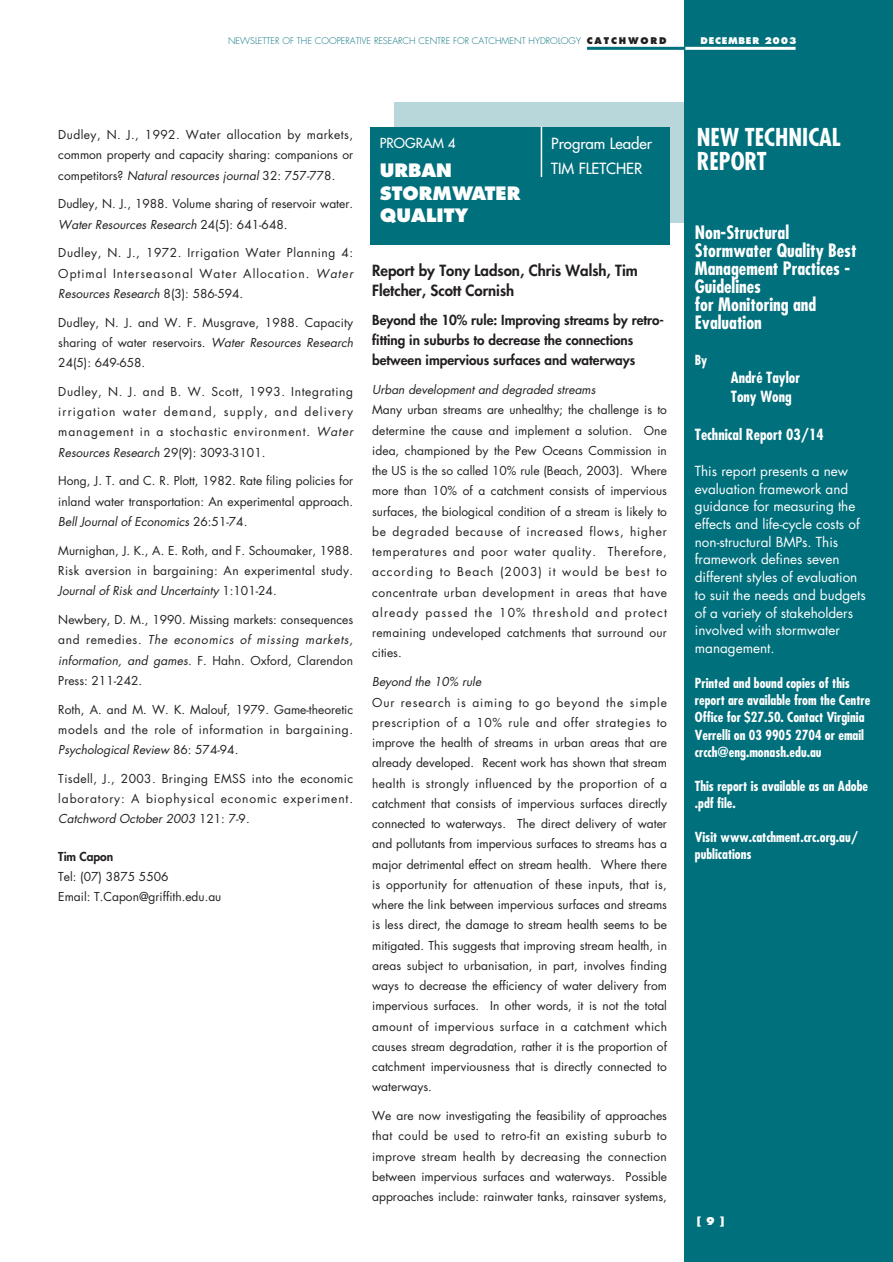
<style>
.page{position:relative;width:893px;height:1262px;background:#fff}
.page>*{position:absolute;margin:0;border:0;box-sizing:border-box;transform-origin:0 0}
.t1{font:700 condensed 24px/24px "Futura";color:#fff}
.t2{font:700 condensed 18px/18px "Futura";color:#fff}
.t3{font:800 18px/22.5px "Futura";color:#fff}
.t4{font:800 15px/20.2px "Futura";color:#231f20}
.t5{font:700 condensed 15px/19px "Futura";color:#fff}
.t6{font:15px/25.5px "Futura";color:#fff}
.t7{font:13.5px/17.7px "Futura";color:#fff}
.t8{font:700 condensed 13.5px/17.1px "Futura";color:#fff}
.t9{font:800 13.5px/20.2px "Futura";color:#231f20}
.t10{font:13.5px "Futura";color:#fff}
.t11{font:12px/20.2px "Futura";letter-spacing:.005em;color:#231f20;text-align:justify}
.t12{font:italic 12px "Futura";color:#231f20}
.t13{font:800 12px "Futura";letter-spacing:-.005em;color:#231f20}
.t14{font:800 10.5px "Futura";color:#fff}
.t15{font:300 9px "Futura";color:#00707c}
.t16{font:800 9px "Futura";letter-spacing:.085em;color:#fff}
.s1{font-weight:800;color:#231f20}
.s2{font-style:italic}
</style>
<div class="page">
<div style="left:395px;top:102px;width:303px;height:121px;background:#b8d7db"></div>
<div style="left:684px;top:0;width:208px;height:1261px;background:#00707c"></div>
<hr style="left:684px;top:47px;width:111px;height:3px;background:#fff">
<hr style="left:587px;top:47px;width:98px;height:3px;background:#00707c">
<div style="left:370px;top:127px;width:299px;height:117px;background:#00707c"></div>
<hr style="left:540px;top:127px;width:2px;height:50px;background:#fff">
<p class="t15" style="left:228px;top:36px;width:440px">NEWSLETTER OF THE COOPERATIVE RESEARCH CENTRE FOR CATCHMENT HYDROLOGY <span class="s1">C A T C H W O R D</span></p>
<p class="t16" style="left:700px;top:36px;width:98px">DECEMBER 2003</p>
<p class="t11" style="left:58px;top:125px;width:296px">Dudley, N. J., 1992. Water allocation by markets, common property and capacity sharing: companions or competitors? <span class="s2">Natural resources journal</span> 32: 757-778.</p>
<p class="t11" style="left:58px;top:195px;width:296px">Dudley, N. J., 1988. Volume sharing of reservoir water.<br><span class="s2">Water Resources Research</span> 24(5): 641-648.</p>
<p class="t11" style="left:58px;top:244px;width:296px">Dudley, N. J., 1972. Irrigation Water Planning 4:<br>Optimal Interseasonal Water Allocation. <span class="s2">Water Resources Research</span> 8(3): 586-594.</p>
<p class="t11" style="left:58px;top:313px;width:296px">Dudley, N. J. and W. F. Musgrave, 1988. Capacity sharing of water reservoirs. <span class="s2">Water Resources Research </span>24(5): 649-658.</p>
<p class="t11" style="left:58px;top:382px;width:296px">Dudley, N. J. and B. W. Scott, 1993. Integrating irrigation water demand, supply, and delivery management in a stochastic environment. <span class="s2">Water Resources Research</span> 29(9): 3093-3101.</p>
<p class="t11" style="left:58px;top:472px;width:296px">Hong, J. T. and C. R. Plott, 1982. Rate filing policies for inland water transportation: An experimental approach.<br><span class="s2">Bell Journal of Economics</span> 26:51-74.</p>
<p class="t11" style="left:58px;top:541px;width:296px">Murnighan, J. K., A. E. Roth, and F. Schoumaker, 1988.<br>Risk aversion in bargaining: An experimental study.<br><span class="s2">Journal of Risk and Uncertainty</span> 1:101-24.</p>
<p class="t11" style="left:58px;top:610px;width:296px">Newbery, D. M., 1990. Missing markets: consequences and remedies. <span class="s2">The economics of missing markets, information, and games.</span> F. Hahn. Oxford, Clarendon Press: 211-242.</p>
<p class="t11" style="left:58px;top:700px;width:296px">Roth, A. and M. W. K. Malouf, 1979. Game-theoretic models and the role of information in bargaining.<br><span class="s2">Psychological Review</span> 86: 574-94.</p>
<p class="t11" style="left:58px;top:769px;width:296px">Tisdell, J., 2003. Bringing EMSS into the economic laboratory: A biophysical economic experiment.<br><span class="s2">Catchword October 2003</span> 121: 7-9.</p>
<p class="t13" style="left:58px;top:850px;width:56px">Tim Capon</p>
<p class="t11" style="left:58px;top:867px;width:165px">Tel: (07) 3875 5506<br>Email: T.Capon@griffith.edu.au</p>
<p class="t6" style="left:551px;top:132px;width:102px">Program Leader<br>TIM FLETCHER</p>
<h1 class="t1" style="left:696px;top:128px;width:145px">NEW TECHNICAL<br>REPORT</h1>
<p class="t10" style="left:380px;top:137px;width:77px">PROGRAM 4</p>
<h2 class="t3" style="left:380px;top:160px;width:142px">URBAN<br>STORMWATER<br>QUALITY</h2>
<h2 class="t2" style="left:694px;top:224px;width:163px">Non-Structural<br>Stormwater Quality Best<br>Management Practices -<br>Guidelines<br>for Monitoring and<br>Evaluation</h2>
<p class="t8" style="left:694px;top:352px;width:14px">By</p>
<p class="t5" style="left:730px;top:369px;width:71px">André Taylor<br>Tony Wong</p>
<p class="t5" style="left:694px;top:426px;width:130px">Technical Report 03/14</p>
<p class="t7" style="left:694px;top:463px;width:173px">This report presents a new evaluation framework and guidance for measuring the effects and life-cycle costs of non-structural BMPs. This framework defines seven different styles of evaluation to suit the needs and budgets of a variety of stakeholders involved with stormwater management.</p>
<p class="t8" style="left:694px;top:676px;width:177px">Printed and bound copies of this report are available from the Centre<br>Office for $27.50. Contact Virginia<br>Verrelli on 03 9905 2704 or email crcch@eng.monash.edu.au</p>
<p class="t8" style="left:694px;top:778px;width:175px">This report is available as an Adobe .pdf file.</p>
<p class="t8" style="left:694px;top:830px;width:165px">Visit www.catchment.crc.org.au/ publications</p>
<p class="t4" style="left:372px;top:261px;width:267px">Report by Tony Ladson, Chris Walsh, Tim<br>Fletcher, Scott Cornish</p>
<p class="t9" style="left:372px;top:311px;width:293px">Beyond the 10% rule: Improving streams by retro&shy;fitting in suburbs to decrease the connections between impervious surfaces and waterways</p>
<p class="t12" style="left:372px;top:384px;width:225px">Urban development and degraded streams</p>
<p class="t11" style="left:372px;top:401px;width:296px">Many urban streams are unhealthy; the challenge is to determine the cause and implement a solution. One idea, championed by the Pew Oceans Commission in the US is the so called 10% rule (Beach, 2003). Where more than 10% of a catchment consists of impervious surfaces, the biological condition of a stream is likely to be degraded because of increased flows, higher temperatures and poor water quality. Therefore, according to Beach (2003) it would be best to concentrate urban development in areas that have already passed the 10% threshold and protect remaining undeveloped catchments that surround our cities.</p>
<p class="t12" style="left:372px;top:676px;width:110px">Beyond the 10% rule</p>
<p class="t11" style="left:372px;top:693px;width:296px">Our research is aiming to go beyond the simple prescription of a 10% rule and offer strategies to improve the health of streams in urban areas that are already developed. Recent work has shown that stream health is strongly influenced by the proportion of a catchment that consists of impervious surfaces directly connected to waterways. The direct delivery of water and pollutants from impervious surfaces to streams has a major detrimental effect on stream health. Where there is opportunity for attenuation of these inputs, that is, where the link between impervious surfaces and streams is less direct, the damage to stream health seems to be mitigated. This suggests that improving stream health, in areas subject to urbanisation, in part, involves finding ways to decrease the efficiency of water delivery from impervious surfaces. In other words, it is not the total amount of impervious surface in a catchment which causes stream degradation, rather it is the proportion of catchment imperviousness that is directly connected to waterways.</p>
<p class="t11" style="left:372px;top:1106px;width:296px">We are now investigating the feasibility of approaches that could be used to retro-fit an existing suburb to improve stream health by decreasing the connection between impervious surfaces and waterways. Possible approaches include: rainwater tanks, rainsaver systems,</p>
<p class="t14" style="left:697px;top:1216px;width:29px">[ 9 ]</p>
</div>
